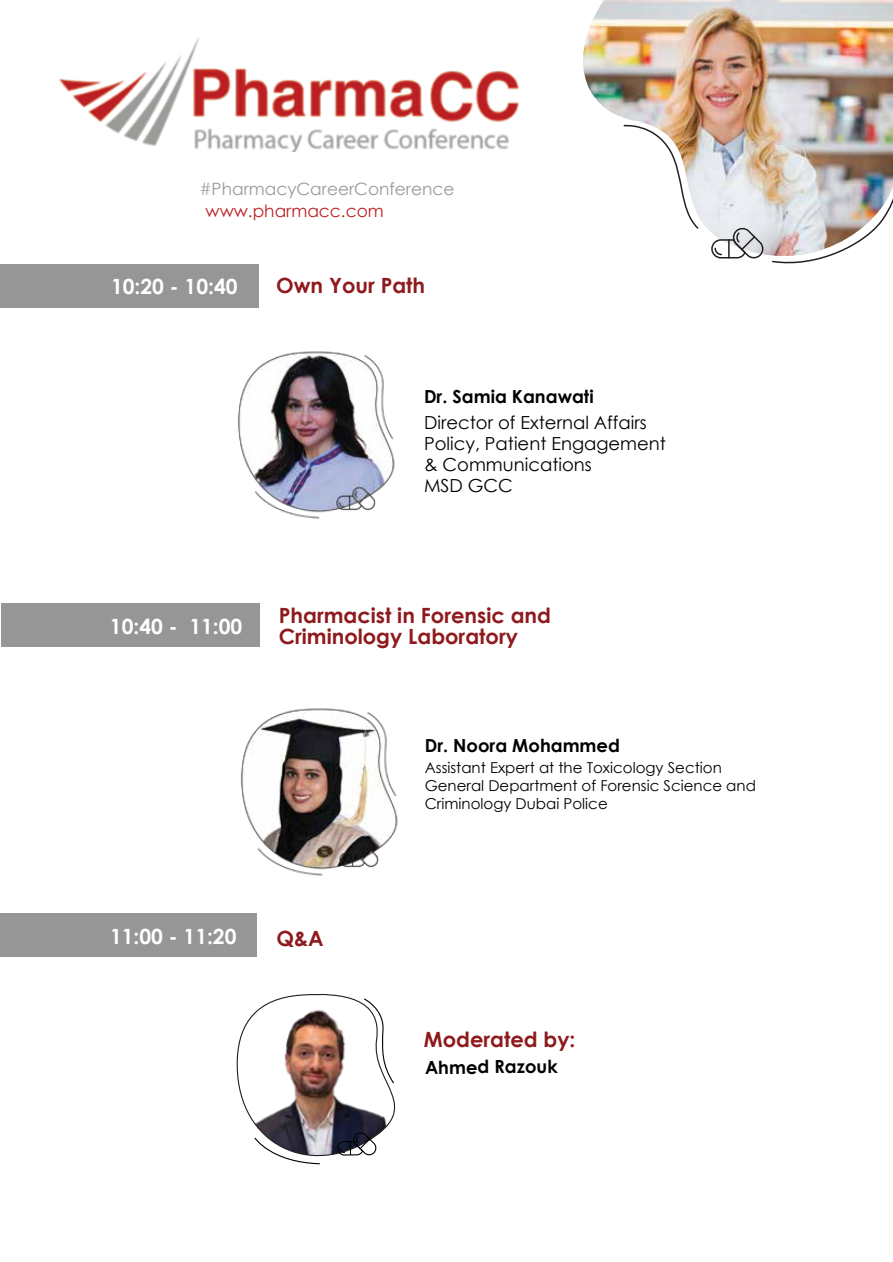
<style>
.page{position:relative;width:893px;height:1262px;background:#fff}
.page>*{position:absolute;margin:0;border:0;box-sizing:border-box;transform-origin:0 0}
.t1{font:700 21px/21px "Century Gothic";color:#8f1a1d}
.t2{font:700 21px "Century Gothic";color:#fff}
.t3{font:18px/21px "Century Gothic";color:#000001}
.t4{font:700 18px "Century Gothic";color:#000001}
.t5{font:16.95px "Century Gothic";color:#9a9a98}
.t6{font:16.95px "Century Gothic";color:#bd1f25}
.t7{font:15px/18px "Century Gothic";color:#000001}
</style>
<div class="page">
<img style="left:583px;top:0;width:309px;height:231px">
<svg style="left:622px;top:123px;width:77px;height:107px"></svg>
<img style="left:710px;top:187px;width:182px;height:77px">
<div style="left:0;top:264px;width:258px;height:44px;background:#969696"></div>
<div style="left:0;top:913px;width:256px;height:44px;background:#969696"></div>
<img style="left:59px;top:37px;width:460px;height:114px">
<div style="left:1px;top:603px;width:258px;height:43px;background:#969696"></div>
<img style="left:237px;top:351px;width:158px;height:168px">
<img style="left:240px;top:708px;width:158px;height:168px">
<img style="left:236px;top:994px;width:160px;height:171px">
<p class="t5" style="left:199px;top:177px;width:257px">#PharmacyCareerConference</p>
<p class="t6" style="left:205px;top:199px;width:180px">www.pharmacc.com</p>
<h1 class="t2" style="left:111px;top:270px;width:128px">10:20 - 10:40</h1>
<h1 class="t1" style="left:276px;top:274px;width:151px">Own Your Path</h1>
<p class="t4" style="left:424px;top:382px;width:171px">Dr. Samia Kanawati</p>
<p class="t3" style="left:424px;top:412px;width:243px">Director of External Affairs<br>Policy, Patient Engagement &amp; Communications<br>MSD GCC</p>
<h1 class="t2" style="left:110px;top:610px;width:134px">10:40 - 11:00</h1>
<h1 class="t1" style="left:279px;top:604px;width:274px">Pharmacist in Forensic and<br>Criminology Laboratory</h1>
<p class="t4" style="left:425px;top:731px;width:197px">Dr. Noora Mohammed</p>
<p class="t7" style="left:425px;top:758px;width:333px">Assistant Expert at the Toxicology Section<br>General Department of Forensic Science and<br>Criminology Dubai Police</p>
<h1 class="t2" style="left:110px;top:920px;width:128px">11:00 - 11:20</h1>
<h1 class="t1" style="left:276px;top:927px;width:49px">Q&amp;A</h1>
<h1 class="t1" style="left:424px;top:1028px;width:153px">Moderated by:</h1>
<p class="t4" style="left:424px;top:1054px;width:134px;rotate:-1deg">Ahmed Razouk</p>
</div>
